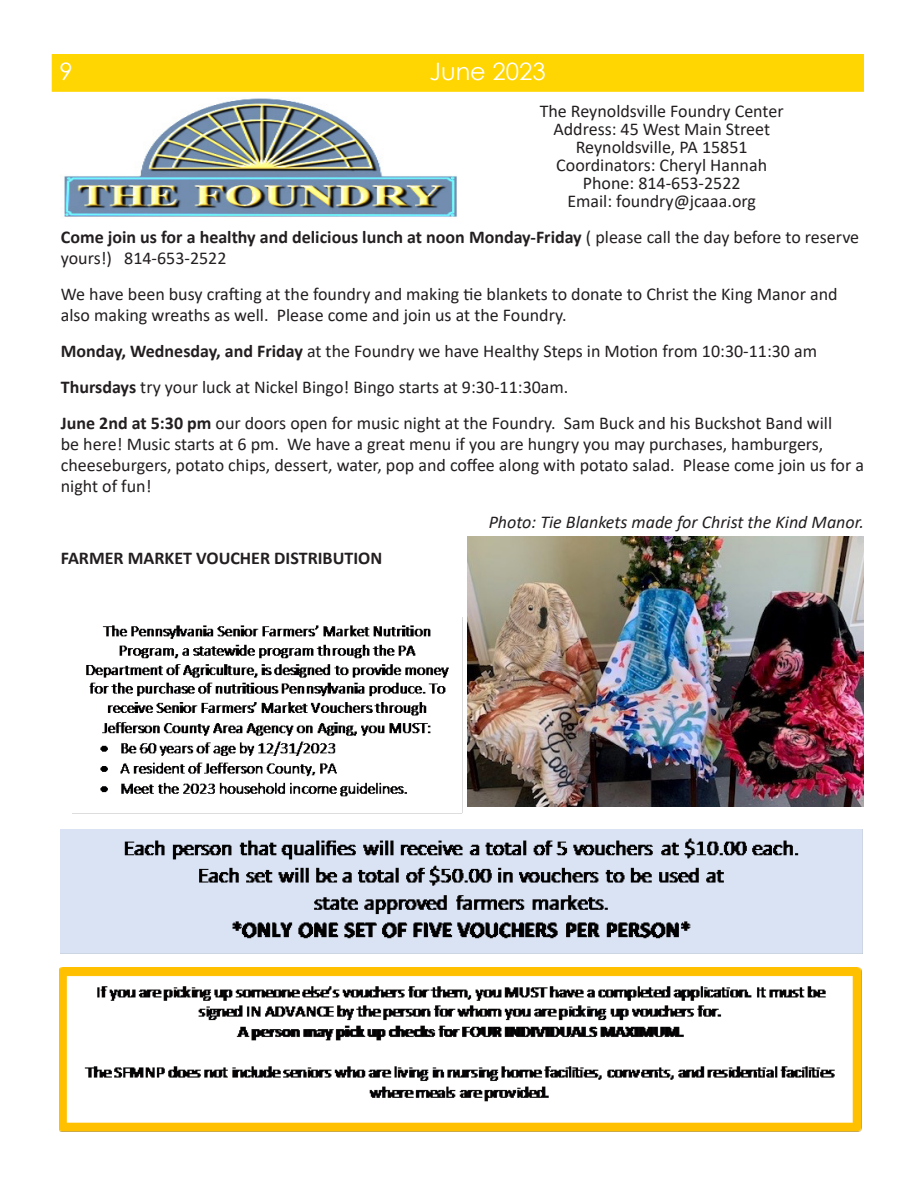
<style>
.page{position:relative;width:918px;height:1188px;background:#fff}
.page>*{position:absolute;margin:0;border:0;box-sizing:border-box;transform-origin:0 0}
.t1{font:24px "Century Gothic";color:#fff}
.t2{font:18px/21px "Calibri";color:#231f20}
.t3{font:700 18px/21px "Calibri";color:#231f20}
.t4{font:italic 18px "Calibri";color:#231f20}
.s1{font-weight:400}
.s2{font-weight:700}
</style>
<div class="page">
<div style="left:52px;top:54px;width:812px;height:38px;background:#ffd502"></div>
<img style="left:64px;top:98px;width:394px;height:119px">
<img style="left:467px;top:536px;width:397px;height:270px">
<img style="left:86px;top:625px;width:363px;height:172px">
<img style="left:61px;top:829px;width:802px;height:125px">
<img style="left:60px;top:967px;width:802px;height:165px">
<p class="t1" style="left:60px;top:54px;width:15px">9</p>
<p class="t1" style="left:430px;top:54px;width:118px">June 2023</p>
<p class="t2" style="left:540px;top:100px;width:245px">The Reynoldsville Foundry Center</p>
<p class="t2" style="left:553px;top:118px;width:218px">Address: 45 West Main Street</p>
<p class="t2" style="left:576px;top:136px;width:173px">Reynoldsville, PA 15851</p>
<p class="t2" style="left:556px;top:154px;width:212px">Coordinators: Cheryl Hannah</p>
<p class="t2" style="left:583px;top:172px;width:159px">Phone: 814-653-2522</p>
<p class="t2" style="left:567px;top:190px;width:190px">Email: foundry@jcaaa.org</p>
<p class="t3" style="left:61px;top:226px;width:800px">Come join us for a healthy and delicious lunch at noon Monday-Friday <span class="s1">( please call the day before to reserve yours!) 814-653-2522</span></p>
<p class="t2" style="left:61px;top:283px;width:778px">We have been busy crafting at the foundry and making tie blankets to donate to Christ the King Manor and also making wreaths as well. Please come and join us at the Foundry.</p>
<p class="t2" style="left:61px;top:340px;width:758px"><span class="s2">Monday, Wednesday, and Friday</span> at the Foundry we have Healthy Steps in Motion from 10:30-11:30 am</p>
<p class="t2" style="left:61px;top:376px;width:509px"><span class="s2">Thursdays</span> try your luck at Nickel Bingo! Bingo starts at 9:30-11:30am.</p>
<p class="t2" style="left:61px;top:412px;width:805px"><span class="s2">June 2nd at 5:30 pm</span> our doors open for music night at the Foundry. Sam Buck and his Buckshot Band will<br>be here! Music starts at 6 pm. We have a great menu if you are hungry you may purchases, hamburgers, cheeseburgers, potato chips, dessert, water, pop and coffee along with potato salad. Please come join us for a night of fun!</p>
<p class="t4" style="left:489px;top:509px;width:377px">Photo: Tie Blankets made for Christ the Kind Manor.</p>
<p class="t3" style="left:61px;top:547px;width:323px">FARMER MARKET VOUCHER DISTRIBUTION</p>
</div>
